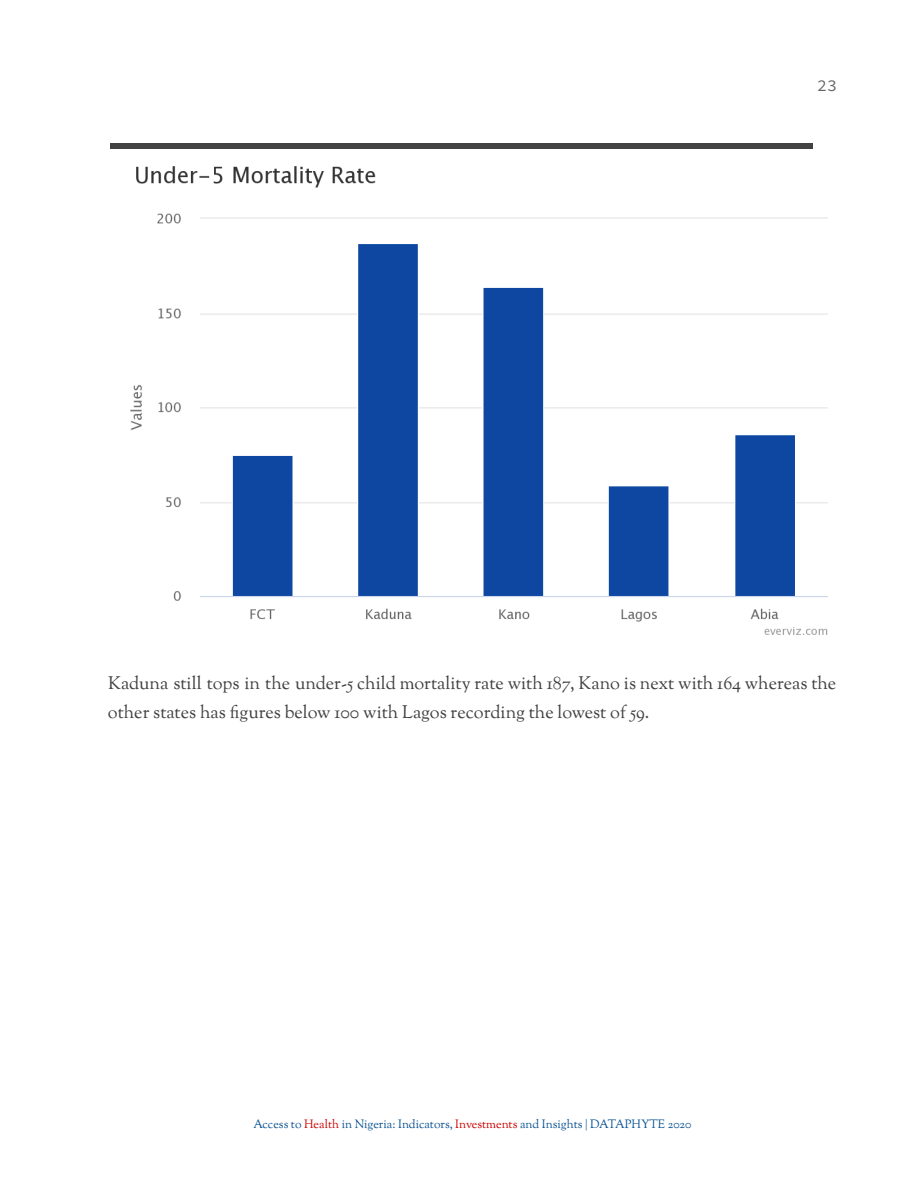
<style>
.page{position:relative;width:918px;height:1188px;background:#fff}
.page>*{position:absolute;margin:0;border:0;box-sizing:border-box;transform-origin:0 0}
.t1{font:18px/29.7px "Sorts Mill Goudy";color:#404040}
.t2{font:16.5px "Source Code Pro";color:#666}
.t3{font:12px "Sorts Mill Goudy";color:#0b5394}
.s1{color:#c00}
</style>
<div class="page">
<hr style="left:110px;top:144px;width:702px;height:4px;background:#424242">
<img style="left:130px;top:166px;width:698px;height:469px">
<p class="t2" style="left:817px;top:74px;width:21px">23</p>
<p class="t1" style="left:108px;top:669px;width:730px">Kaduna still tops in the under-5 child mortality rate with 187, Kano is next with 164 whereas the other states has figures below 100 with Lagos recording the lowest of 59.</p>
<p class="t3" style="left:253px;top:1117px;width:440px">Access to <span class="s1">Health</span> in Nigeria: Indicators, <span class="s1">Investments</span> and Insights | DATAPHYTE 2020</p>
</div>
